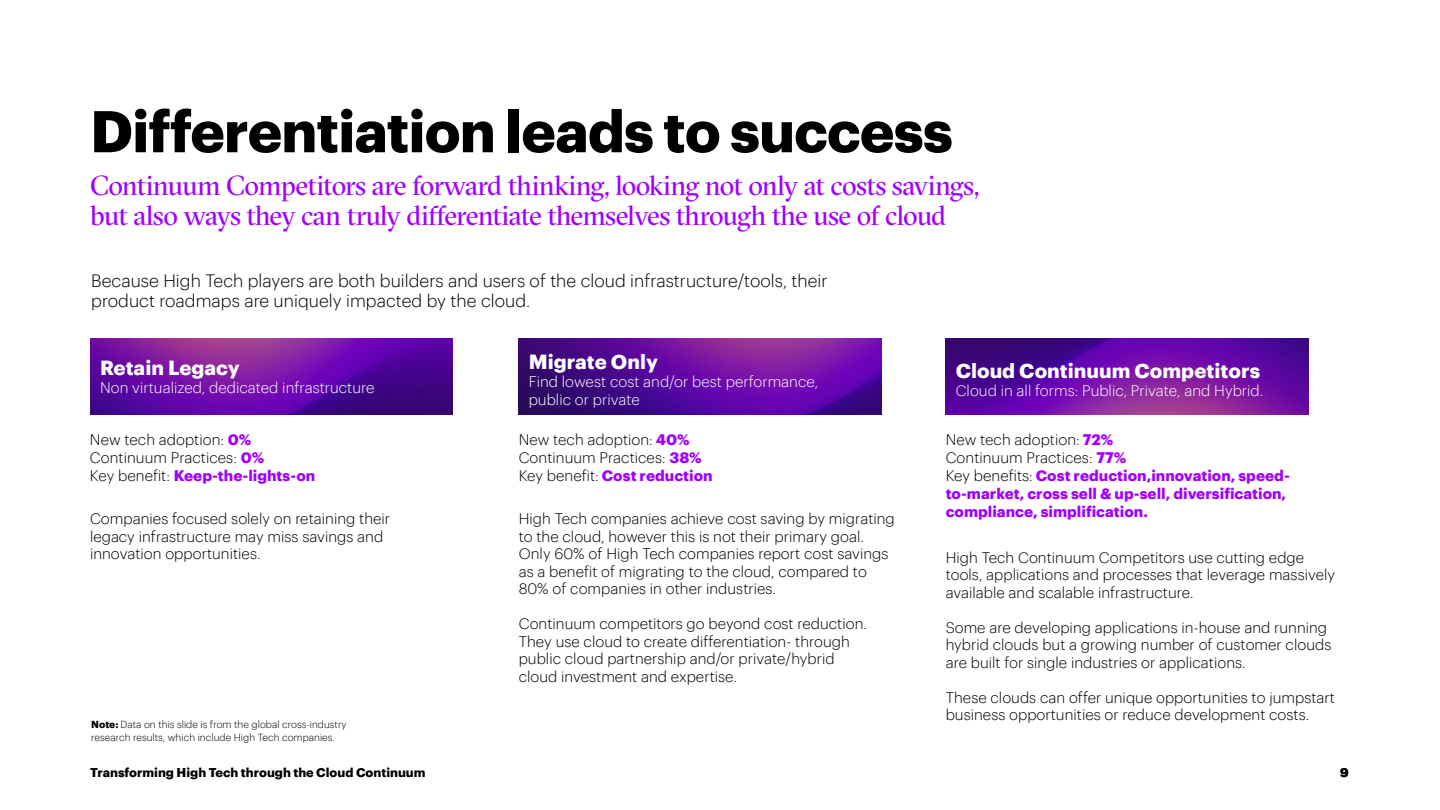
<style>
.page{position:relative;width:1440px;height:810px;background:#fff}
.page>*{position:absolute;margin:0;border:0;box-sizing:border-box;transform-origin:0 0}
.t1{font:700 57.5px "Graphik";letter-spacing:-.02em;color:#000}
.t2{font:27.5px/30px "GT Sectra Fine";letter-spacing:-.03em;color:#a100ff}
.t3{font:700 20px "Graphik";color:#fff}
.t4{font:300 17.5px/20px "Graphik";color:#000}
.t5{font:300 15px/17.5px "Graphik";color:#000}
.t6{font:700 15px/18px "Graphik";color:#a100ff}
.t7{font:300 15px/18px "Graphik";color:#fff}
.t8{font:700 12.5px "Graphik";color:#000}
.t9{font:300 10px/12.5px "Graphik";color:#000}
.s1{font-weight:700;color:#a100ff}
.s2{font-weight:300;color:#000}
.s3{font-weight:700}
</style>
<div class="page">
<img style="left:946px;top:339px;width:362px;height:76px">
<img style="left:519px;top:339px;width:362px;height:76px">
<img style="left:90px;top:339px;width:362px;height:76px">
<h1 class="t1" style="left:90px;top:87px;width:864px">Differentiation leads to success</h1>
<h2 class="t2" style="left:90px;top:170px;width:891px">Continuum Competitors are forward thinking, looking not only at costs savings, but also ways they can truly differentiate themselves through the use of cloud</h2>
<p class="t4" style="left:91px;top:269px;width:738px">Because High Tech players are both builders and users of the cloud infrastructure/tools, their product roadmaps are uniquely impacted by the cloud.</p>
<h3 class="t3" style="left:529px;top:346px;width:131px">Migrate Only</h3>
<p class="t7" style="left:529px;top:371px;width:291px">Find lowest cost and/or best performance, public or private</p>
<h3 class="t3" style="left:100px;top:352px;width:141px">Retain Legacy</h3>
<p class="t7" style="left:100px;top:377px;width:276px">Non virtualized, dedicated infrastructure</p>
<p class="t5" style="left:90px;top:430px;width:227px;line-height:18px">New tech adoption: <span class="s1">0%<br></span>Continuum Practices: <span class="s1">0%<br></span>Key benefit: <span class="s1">Keep-the-lights-on</span></p>
<p class="t5" style="left:519px;top:430px;width:195px;line-height:18px">New tech adoption: <span class="s1">40%<br></span>Continuum Practices: <span class="s1">38%<br></span>Key benefit: <span class="s1">Cost reduction</span></p>
<p class="t6" style="left:946px;top:430px;width:346px"><span class="s2">New tech adoption:</span> 72%<br><span class="s2">Continuum Practices:</span> 77%<br><span class="s2">Key benefits:</span> Cost reduction,innovation, speed&shy;to-market, cross sell &amp; up-sell, diversification, compliance, simplification.</p>
<h3 class="t3" style="left:956px;top:355px;width:306px">Cloud Continuum Competitors</h3>
<p class="t7" style="left:956px;top:380px;width:309px">Cloud in all forms: Public, Private, and Hybrid.</p>
<p class="t5" style="left:90px;top:509px;width:302px">Companies focused solely on retaining their legacy infrastructure may miss savings and innovation opportunities.</p>
<p class="t5" style="left:519px;top:509px;width:378px">High Tech companies achieve cost saving by migrating to the cloud, however this is not their primary goal.<br>Only 60% of High Tech companies report cost savings as a benefit of migrating to the cloud, compared to 80% of companies in other industries.</p>
<p class="t5" style="left:519px;top:614px;width:350px">Continuum competitors go beyond cost reduction.<br>They use cloud to create differentiation- through public cloud partnership and/or private/hybrid cloud investment and expertise.</p>
<p class="t5" style="left:946px;top:547px;width:391px">High Tech Continuum Competitors use cutting edge tools, applications and processes that leverage massively available and scalable infrastructure.</p>
<p class="t5" style="left:946px;top:617px;width:387px">Some are developing applications in-house and running hybrid clouds but a growing number of customer clouds are built for single industries or applications.</p>
<p class="t5" style="left:946px;top:687px;width:391px">These clouds can offer unique opportunities to jumpstart business opportunities or reduce development costs.</p>
<p class="t9" style="left:91px;top:718px;width:257px"><span class="s3">Note:</span> Data on this slide is from the global cross-industry research results, which include High Tech companies.</p>
<p class="t8" style="left:90px;top:763px;width:337px">Transforming High Tech through the Cloud Continuum</p>
<p class="t8" style="left:1340px;top:763px;width:10px">9</p>
</div>
